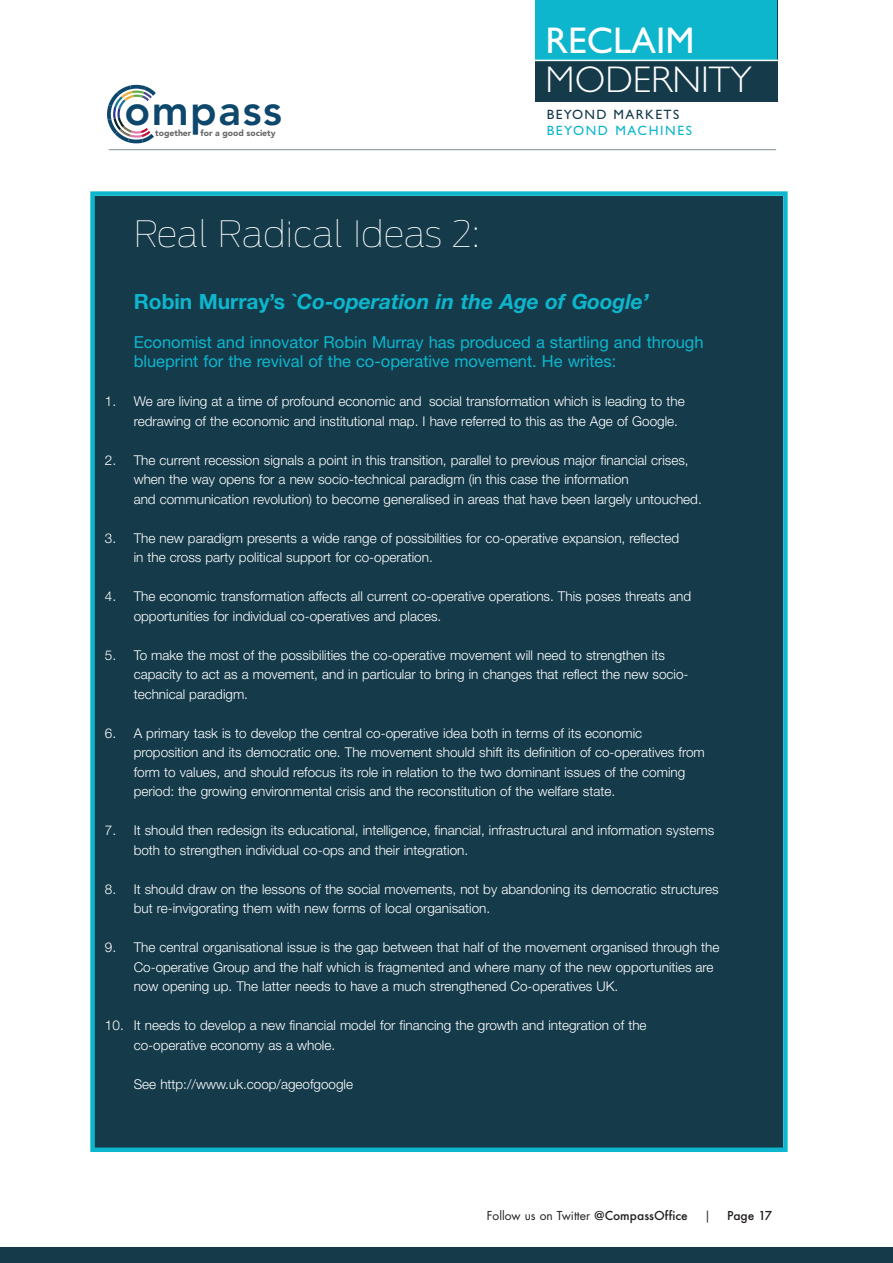
<style>
.page{position:relative;width:893px;height:1263px;background:#fff}
.page>*{position:absolute;margin:0;border:0;box-sizing:border-box;transform-origin:0 0}
.t1{font:800 42.45px "Avenir";letter-spacing:.035em;color:#0d476b}
.t2{font:300 37.2px "Gill Sans";color:#fff}
.t3{font:37.2px "Gill Sans";color:#fff}
.t4{font:100 36px "Ford Antenna";letter-spacing:-.01em;color:#fff}
.t5{font:italic 700 21px "Helvetica Neue";color:#0db6cd}
.t6{font:16.5px/19.5px "Helvetica Neue";color:#0db6cd}
.t7{font:300 13.5px/19.5px "Helvetica Neue";color:#fff}
.t8{font:13.5px "Gill Sans";letter-spacing:.12em;color:#0db6cd}
.t9{font:13.5px "Gill Sans";letter-spacing:.1em;color:#153b4b}
.t10{font:12px "Futura";color:#231f20}
.t11{font:500 12px "Futura";letter-spacing:-.015em;color:#231f20}
.t12{font:900 8.7px "Avenir";color:#666}
.s1{font-style:normal}
.s2{font-weight:500}
</style>
<div class="page">
<div style="left:95px;top:196px;width:688px;height:951px;background:#153b4b"></div>
<div style="left:90px;top:191px;width:698px;height:961px;border:4px solid #0db6cd"></div>
<div style="left:1px;top:1247px;width:892px;height:16px;background:#153b4b"></div>
<svg style="left:107px;top:85px;width:49px;height:58px"></svg>
<hr style="left:109px;top:149px;width:667px;height:1px;background:#7e8f91">
<div style="left:535px;top:0;width:243px;height:102px;background:#153b4b"></div>
<div style="left:535px;top:0;width:242px;height:60px;background:#0db6cd"></div>
<hr style="left:530px;top:60px;width:251px;height:1px;background:#fff">
<h1 class="t1" style="left:124px;top:92px;width:159px">ompass</h1>
<p class="t12" style="left:155px;top:129px;width:122px">together for a good society</p>
<h3 class="t4" style="left:134px;top:221px;width:348px">Real Radical Ideas 2:</h3>
<h2 class="t3" style="left:546px;top:18px;width:150px">RECLAIM</h2>
<h2 class="t2" style="left:546px;top:57px;width:208px">MODERNITY</h2>
<p class="t9" style="left:547px;top:106px;width:134px">BEYOND MARKETS</p>
<p class="t8" style="left:547px;top:123px;width:147px">BEYOND MACHINES</p>
<h3 class="t5" style="left:134px;top:294px;width:516px"><span class="s1">Robin Murray’s</span> `Co-operation in the Age of Google’</h3>
<p class="t6" style="left:134px;top:334px;width:571px">Economist and innovator Robin Murray has produced a startling and through blueprint for the revival of the co-operative movement. He writes:</p>
<p class="t7" style="left:134px;top:393px;width:553px;text-indent:-29px">1. We are living at a time of profound economic and social transformation which is leading to the redrawing of the economic and institutional map. I have referred to this as the Age of Google.</p>
<p class="t7" style="left:134px;top:452px;width:570px;text-indent:-29px">2. The current recession signals a point in this transition, parallel to previous major financial crises, when the way opens for a new socio-technical paradigm (in this case the information<br>and communication revolution) to become generalised in areas that have been largely untouched.</p>
<p class="t7" style="left:134px;top:530px;width:547px;text-indent:-29px">3. The new paradigm presents a wide range of possibilities for co-operative expansion, reflected in the cross party political support for co-operation.</p>
<p class="t7" style="left:134px;top:588px;width:559px;text-indent:-29px">4. The economic transformation affects all current co-operative operations. This poses threats and opportunities for individual co-operatives and places.</p>
<p class="t7" style="left:134px;top:647px;width:556px;text-indent:-29px">5. To make the most of the possibilities the co-operative movement will need to strengthen its capacity to act as a movement, and in particular to bring in changes that reflect the new socio&shy;technical paradigm.</p>
<p class="t7" style="left:134px;top:725px;width:573px;text-indent:-29px">6. A primary task is to develop the central co-operative idea both in terms of its economic proposition and its democratic one. The movement should shift its definition of co-operatives from form to values, and should refocus its role in relation to the two dominant issues of the coming period: the growing environmental crisis and the reconstitution of the welfare state.</p>
<p class="t7" style="left:134px;top:822px;width:582px;text-indent:-29px">7. It should then redesign its educational, intelligence, financial, infrastructural and information systems both to strengthen individual co-ops and their integration.</p>
<p class="t7" style="left:134px;top:881px;width:586px;text-indent:-29px">8. It should draw on the lessons of the social movements, not by abandoning its democratic structures but re-invigorating them with new forms of local organisation.</p>
<p class="t7" style="left:134px;top:939px;width:587px;text-indent:-29px">9. The central organisational issue is the gap between that half of the movement organised through the<br>Co-operative Group and the half which is fragmented and where many of the new opportunities are now opening up. The latter needs to have a much strengthened Co-operatives UK.</p>
<p class="t7" style="left:134px;top:1017px;width:514px;text-indent:-29px">10. It needs to develop a new financial model for financing the growth and integration of the co-operative economy as a whole.</p>
<p class="t7" style="left:134px;top:1076px;width:221px">See http://www.uk.coop/ageofgoogle</p>
<p class="t10" style="left:487px;top:1210px;width:203px">Follow us on Twitter <span class="s2">@CompassOffice</span></p>
<p class="t10" style="left:704px;top:1210px;width:8px">|</p>
<p class="t11" style="left:727px;top:1209px;width:46px">Page 17</p>
</div>
